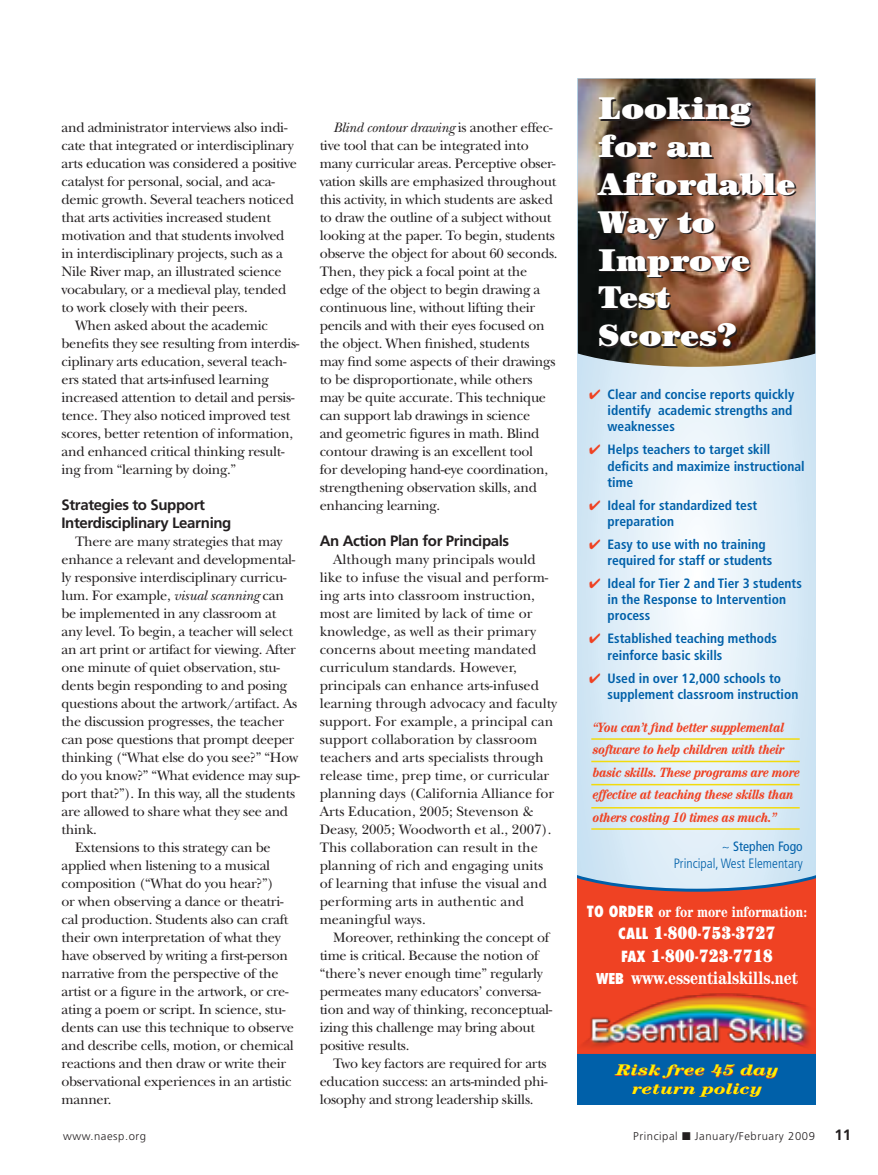
<style>
.page{position:relative;width:878px;height:1175px;background:#fff}
.page>*{position:absolute;margin:0;border:0;box-sizing:border-box;transform-origin:0 0}
.t1{font:900 31.5px/37.8px "Century";color:#fff}
.t2{font:ultra-condensed 18px/22.5px "Century";color:#fff;text-align:center}
.t3{font:italic 700 15.45px/18.6px "Century";color:#fff200;text-align:center;scale:1.32 1}
.t4{font:700 15px/18px "Frutiger";letter-spacing:-.025em;color:#231f20}
.t5{font:700 condensed 15px "Century";color:#fff}
.t6{font:14.25px/18px "New Baskerville";letter-spacing:-.02em;color:#231f20}
.t7{font:14.25px/18px "New Baskerville";color:#231f20}
.t8{font:700 condensed 13.5px/16.2px "Frutiger";color:#0060a9}
.t9{font:italic 700 condensed 13.5px/22.5px "Century";letter-spacing:-.01em;color:#ef4223}
.t10{font:300 condensed 13.5px/16.2px "Frutiger";color:#0060a9;text-align:right}
.t11{font:300 11.25px "Frutiger";letter-spacing:.05em;color:#231f20}
.s1{font-style:italic}
.s2{color:#ef4223}
.s3{font-weight:400}
.s4{font-family:"Futura";font-weight:800}
.s5{font-family:"Futura";font-weight:800;font-stretch:condensed;font-size:15px}
.s6{font-family:"Futura T";font-weight:800;font-stretch:condensed;font-size:16.5px}
.s7{font-weight:700;font-stretch:condensed}
</style>
<div class="page">
<svg style="left:578px;top:367px;width:237px;height:504px;background:#e0eef7"></svg>
<div style="left:578px;top:871px;width:237px;height:233px;background:#0060a9"></div>
<img style="left:578px;top:79px;width:237px;height:288px">
<svg style="left:578px;top:874px;width:237px;height:117px;background:#e65239"></svg>
<img style="left:578px;top:991px;width:237px;height:63px">
<hr style="left:591px;top:738px;width:208px;height:1px;background:#f2db0d">
<hr style="left:591px;top:760px;width:208px;height:2px;background:#f2db0d">
<hr style="left:591px;top:784px;width:208px;height:1px;background:#f2db0d">
<hr style="left:591px;top:807px;width:208px;height:1px;background:#f2db0d">
<hr style="left:591px;top:828px;width:208px;height:1px;background:#f2db0d">
<p class="t6" style="left:62px;top:118px;width:227px">and administrator interviews also indi-</p>
<p class="t6" style="left:62px;top:136px;width:234px">cate that integrated or interdisciplinary</p>
<p class="t6" style="left:62px;top:154px;width:237px">arts education was considered a positive</p>
<p class="t6" style="left:62px;top:172px;width:215px">catalyst for personal, social, and aca-</p>
<p class="t6" style="left:62px;top:190px;width:234px">demic growth. Several teachers noticed</p>
<p class="t6" style="left:62px;top:208px;width:211px">that arts activities increased student</p>
<p class="t6" style="left:62px;top:226px;width:224px">motivation and that students involved</p>
<p class="t6" style="left:62px;top:244px;width:223px">in interdisciplinary projects, such as a</p>
<p class="t6" style="left:62px;top:262px;width:222px">Nile River map, an illustrated science</p>
<p class="t6" style="left:62px;top:280px;width:226px">vocabulary, or a medieval play, tended</p>
<p class="t6" style="left:62px;top:298px;width:188px">to work closely with their peers.</p>
<p class="t6" style="left:75px;top:316px;width:194px">When asked about the academic</p>
<p class="t6" style="left:62px;top:334px;width:239px">benefits they see resulting from interdis-</p>
<p class="t6" style="left:62px;top:352px;width:226px">ciplinary arts education, several teach-</p>
<p class="t6" style="left:62px;top:370px;width:209px">ers stated that arts-infused learning</p>
<p class="t6" style="left:62px;top:388px;width:234px">increased attention to detail and persis-</p>
<p class="t6" style="left:62px;top:406px;width:230px">tence. They also noticed improved test</p>
<p class="t6" style="left:62px;top:424px;width:233px">scores, better retention of information,</p>
<p class="t6" style="left:62px;top:442px;width:224px">and enhanced critical thinking result-</p>
<p class="t6" style="left:62px;top:460px;width:176px">ing from “learning by doing.”</p>
<p class="t4" style="left:62px;top:496px;width:171px">Strategies to Support<br>Interdisciplinary Learning</p>
<p class="t6" style="left:75px;top:532px;width:209px">There are many strategies that may</p>
<p class="t6" style="left:62px;top:550px;width:235px">enhance a relevant and developmental-</p>
<p class="t6" style="left:62px;top:568px;width:226px">ly responsive interdisciplinary curricu-</p>
<p class="t6" style="left:62px;top:586px;width:224px">lum. For example, <span class="s1">visual scanning</span> can</p>
<p class="t6" style="left:62px;top:604px;width:216px">be implemented in any classroom at</p>
<p class="t6" style="left:62px;top:622px;width:233px">any level. To begin, a teacher will select</p>
<p class="t6" style="left:62px;top:640px;width:236px">an art print or artifact for viewing. After</p>
<p class="t6" style="left:62px;top:658px;width:220px">one minute of quiet observation, stu-</p>
<p class="t6" style="left:62px;top:676px;width:227px">dents begin responding to and posing</p>
<p class="t6" style="left:62px;top:694px;width:237px">questions about the artwork/artifact. As</p>
<p class="t6" style="left:62px;top:712px;width:224px">the discussion progresses, the teacher</p>
<p class="t6" style="left:62px;top:730px;width:234px">can pose questions that prompt deeper</p>
<p class="t6" style="left:62px;top:748px;width:238px">thinking (“What else do you see?” “How</p>
<p class="t6" style="left:62px;top:766px;width:240px">do you know?” “What evidence may sup-</p>
<p class="t6" style="left:62px;top:784px;width:235px">port that?”). In this way, all the students</p>
<p class="t6" style="left:62px;top:802px;width:228px">are allowed to share what they see and</p>
<p class="t6" style="left:62px;top:820px;width:37px">think.</p>
<p class="t6" style="left:75px;top:838px;width:197px">Extensions to this strategy can be</p>
<p class="t6" style="left:62px;top:856px;width:210px">applied when listening to a musical</p>
<p class="t6" style="left:62px;top:874px;width:214px">composition (“What do you hear?”)</p>
<p class="t6" style="left:62px;top:892px;width:223px">or when observing a dance or theatri-</p>
<p class="t6" style="left:62px;top:910px;width:228px">cal production. Students also can craft</p>
<p class="t6" style="left:62px;top:928px;width:221px">their own interpretation of what they</p>
<p class="t6" style="left:62px;top:946px;width:228px">have observed by writing a first-person</p>
<p class="t6" style="left:62px;top:964px;width:218px">narrative from the perspective of the</p>
<p class="t6" style="left:62px;top:982px;width:228px">artist or a figure in the artwork, or cre-</p>
<p class="t6" style="left:62px;top:1000px;width:226px">ating a poem or script. In science, stu-</p>
<p class="t6" style="left:62px;top:1018px;width:234px">dents can use this technique to observe</p>
<p class="t6" style="left:62px;top:1036px;width:234px">and describe cells, motion, or chemical</p>
<p class="t6" style="left:62px;top:1054px;width:226px">reactions and then draw or write their</p>
<p class="t6" style="left:62px;top:1072px;width:232px">observational experiences in an artistic</p>
<p class="t6" style="left:62px;top:1090px;width:51px">manner.</p>
<p class="t6" style="left:320px;top:118px;width:239px;text-indent:13px"><span class="s1">Blind contour drawing</span> is another effec&shy;tive tool that can be integrated into many curricular areas. Perceptive obser&shy;vation skills are emphasized throughout this activity, in which students are asked to draw the outline of a subject without looking at the paper. To begin, students observe the object for about 60 seconds.<br>Then, they pick a focal point at the edge of the object to begin drawing a continuous line, without lifting their pencils and with their eyes focused on the object. When finished, students may find some aspects of their drawings to be disproportionate, while others may be quite accurate. This technique can support lab drawings in science<br>and geometric figures in math. Blind contour drawing is an excellent tool<br>for developing hand-eye coordination, strengthening observation skills, and enhancing learning.</p>
<p class="t4" style="left:320px;top:532px;width:191px">An Action Plan for Principals</p>
<p class="t7" style="left:320px;top:550px;width:239px;text-indent:13px">Although many principals would like to infuse the visual and perform&shy;ing arts into classroom instruction, most are limited by lack of time or knowledge, as well as their primary concerns about meeting mandated curriculum standards. However, principals can enhance arts-infused learning through advocacy and faculty support. For example, a principal can support collaboration by classroom teachers and arts specialists through release time, prep time, or curricular planning days (California Alliance for Arts Education, 2005; Stevenson &amp; Deasy, 2005; Woodworth et al., 2007).<br>This collaboration can result in the planning of rich and engaging units of learning that infuse the visual and performing arts in authentic and meaningful ways.</p>
<p class="t6" style="left:320px;top:928px;width:234px;text-indent:13px">Moreover, rethinking the concept of time is critical. Because the notion of “there’s never enough time” regularly permeates many educators’ conversa&shy;tion and way of thinking, reconceptual&shy;izing this challenge may bring about positive results.</p>
<p class="t6" style="left:320px;top:1054px;width:229px;text-align:justify;text-indent:13px">Two key factors are required for arts education success: an arts-minded phi&shy;losophy and strong leadership skills.</p>
<h1 class="t1" style="left:598px;top:89px;width:199px">Looking for an<br>Affordable<br>Way to<br>Improve<br>Test<br>Scores?</h1>
<p class="t8" style="left:607px;top:386px;width:188px;text-indent:-18px"><span class="s2">✔</span> Clear and concise reports quickly identify academic strengths and weaknesses</p>
<p class="t8" style="left:607px;top:441px;width:199px;text-indent:-18px"><span class="s2">✔</span> Helps teachers to target skill deficits and maximize instructional time</p>
<p class="t8" style="left:607px;top:497px;width:151px;text-indent:-18px"><span class="s2">✔</span> Ideal for standardized test preparation</p>
<p class="t8" style="left:607px;top:536px;width:166px;text-indent:-18px"><span class="s2">✔</span> Easy to use with no training required for staff or students</p>
<p class="t8" style="left:607px;top:575px;width:196px;text-indent:-18px"><span class="s2">✔</span> Ideal for Tier 2 and Tier 3 students in the Response to Intervention process</p>
<p class="t8" style="left:607px;top:630px;width:171px;text-indent:-18px"><span class="s2">✔</span> Established teaching methods reinforce basic skills</p>
<p class="t8" style="left:607px;top:670px;width:192px;text-indent:-18px"><span class="s2">✔</span> Used in over 12,000 schools to supplement classroom instruction</p>
<p class="t9" style="left:593px;top:715px;width:208px">“You can’t find better supplemental software to help children with their basic skills. These programs are more effective at teaching these skills than others costing 10 times as much.”</p>
<p class="t10" style="left:673px;top:838px;width:131px">~ <span class="s3">Stephen Fogo<br></span>Principal, West Elementary</p>
<p class="t5" style="left:587px;top:902px;width:222px"><span class="s4">TO ORDER</span> or for more information:</p>
<p class="t2" style="left:596px;top:921px;width:203px"><span class="s5">CALL</span> 1-800-753-3727<br><span class="s5">FAX</span> 1-800-723-7718<br><span class="s6">WEB</span> <span class="s7">www.essentialskills.net</span></p>
<p class="t3" style="left:616px;top:1060px;width:125px">Risk free 45 day return policy</p>
<p class="t11" style="left:63px;top:1130px;width:85px">www.naesp.org</p>
<p class="t11" style="left:633px;top:1130px;width:183px">Principal ■ January/February 2009</p>
<p class="t4" style="left:834px;top:1126px;width:18px">11</p>
</div>
